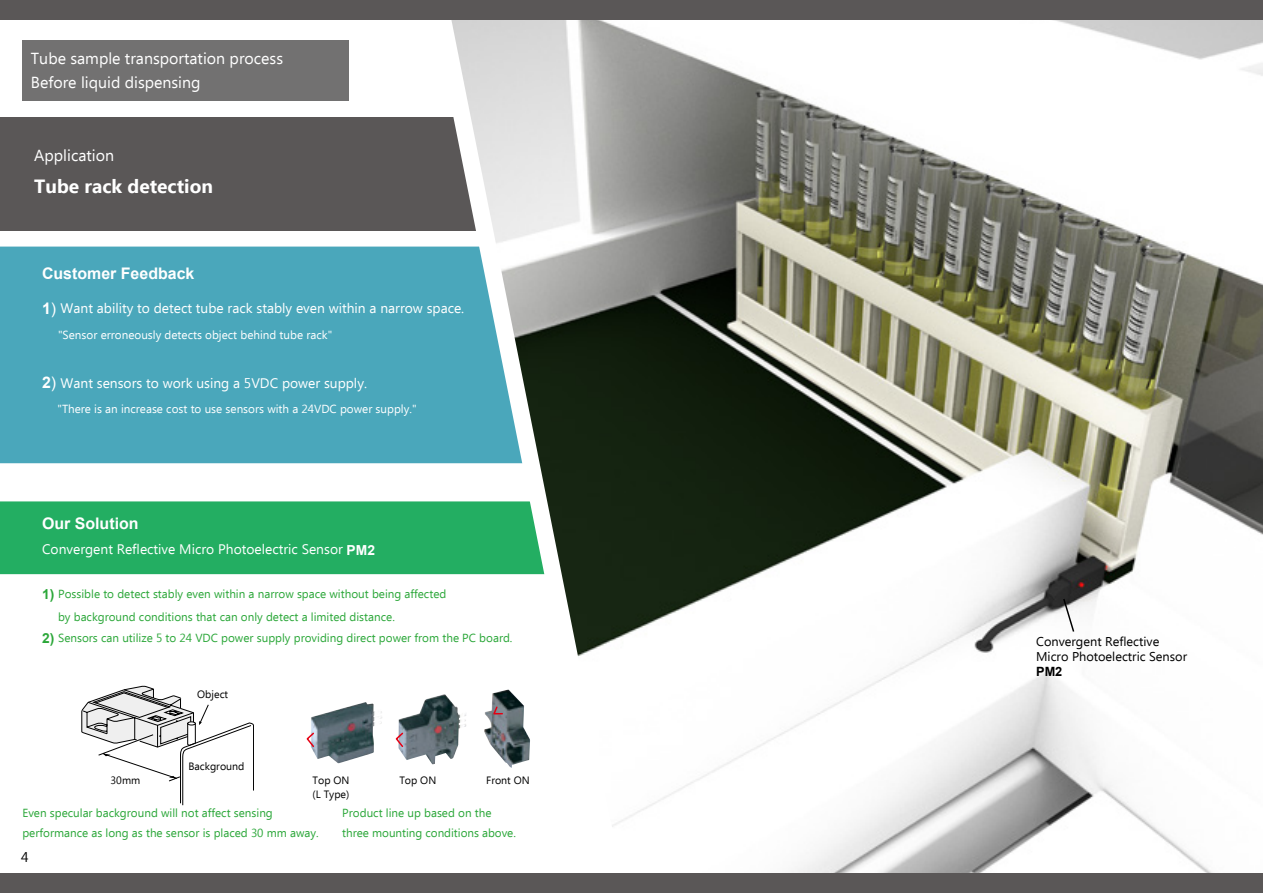
<style>
.page{position:relative;width:1263px;height:893px;background:#fff}
.page>*{position:absolute;margin:0;border:0;box-sizing:border-box;transform-origin:0 0}
.t1{font:700 19.2px "Ebrima";color:#fff}
.t2{font:15.9px/23.4px "Ebrima";color:#fff}
.t3{font:700 15.9px "Arial";color:#fff}
.t4{font:13.8px "Ebrima";color:#fff}
.t5{font:13.8px "Ebrima";color:#000}
.t6{font:12.75px/14.9px "Ebrima";color:#000}
.t7{font:700 12.75px "Arial";color:#000}
.t8{font:11.7px/20.4px "Ebrima";color:#2ba739}
.t9{font:11.7px "Ebrima";color:#fff}
.t10{font:10.65px/13.8px "Ebrima";color:#000}
.s1{font-family:"Arial";font-weight:700;font-size:15.9px}
.s2{font-family:"Arial";font-size:15.9px}
.s3{font-family:"Arial";font-weight:700}
.s4{font-family:"Arial";font-weight:700;font-size:13.8px}
</style>
<div class="page">
<div style="left:0;top:247px;width:433px;height:216px;background:#4aa7bb"></div>
<div style="left:0;top:501px;width:433px;height:73px;background:#23ae62"></div>
<div style="left:0;top:117px;width:795px;height:113px;background:#5a5757"></div>
<img style="left:622px;top:19px;width:641px;height:854px">
<svg style="left:1062px;top:597px;width:13px;height:36px"></svg>
<svg style="left:433px;top:19px;width:189px;height:808px"></svg>
<div style="left:0;top:0;width:1263px;height:19px;background:#5a5757"></div>
<div style="left:0;top:873px;width:1263px;height:20px;background:#5a5757"></div>
<div style="left:22px;top:40px;width:327px;height:61px;background:#727171"></div>
<svg style="left:81px;top:686px;width:173px;height:119px"></svg>
<img style="left:398px;top:694px;width:69px;height:70px">
<img style="left:484px;top:689px;width:46px;height:79px">
<img style="left:311px;top:702px;width:71px;height:61px">
<svg style="left:306px;top:731px;width:9px;height:17px"></svg>
<svg style="left:395px;top:731px;width:10px;height:17px"></svg>
<svg style="left:492px;top:705px;width:12px;height:10px"></svg>
<h2 class="t2" style="left:31px;top:48px;width:254px">Tube sample transportation process<br>Before liquid dispensing</h2>
<h2 class="t2" style="left:34px;top:145px;width:81px">Application</h2>
<h1 class="t1" style="left:34px;top:172px;width:180px">Tube rack detection</h1>
<h2 class="t3" style="left:42px;top:263px;width:154px">Customer Feedback</h2>
<p class="t4" style="left:42px;top:298px;width:424px"><span class="s1">1</span><span class="s2">)</span> Want ability to detect tube rack stably even within a narrow space.</p>
<p class="t9" style="left:58px;top:326px;width:276px">"Sensor erroneously detects object behind tube rack"</p>
<p class="t4" style="left:42px;top:373px;width:326px"><span class="s1">2</span><span class="s2">)</span> Want sensors to work using a 5VDC power supply.</p>
<p class="t9" style="left:57px;top:400px;width:361px">"There is an increase cost to use sensors with a 24VDC power supply."</p>
<h2 class="t3" style="left:42px;top:513px;width:98px">Our Solution</h2>
<p class="t4" style="left:42px;top:540px;width:334px">Convergent Reflective Micro Photoelectric Sensor <span class="s3">PM2</span></p>
<p class="t8" style="left:58px;top:583px;width:390px;line-height:23.1px;text-indent:-16px"><span class="s4">1)</span> Possible to detect stably even within a narrow space without being affected by background conditions that can only detect a limited distance.</p>
<p class="t8" style="left:42px;top:629px;width:472px"><span class="s4">2)</span> Sensors can utilize 5 to 24 VDC power supply providing direct power from the PC board.</p>
<p class="t10" style="left:197px;top:688px;width:32px">Object</p>
<p class="t10" style="left:111px;top:774px;width:31px">30mm</p>
<p class="t10" style="left:188px;top:760px;width:58px">Background</p>
<p class="t10" style="left:313px;top:774px;width:38px">Top ON (L Type)</p>
<p class="t10" style="left:399px;top:774px;width:38px">Top ON</p>
<p class="t10" style="left:486px;top:774px;width:45px">Front ON</p>
<p class="t8" style="left:22px;top:803px;width:298px">Even specular background will not affect sensing performance as long as the sensor is placed 30 mm away.</p>
<p class="t8" style="left:342px;top:803px;width:175px">Product line up based on the three mounting conditions above.</p>
<p class="t5" style="left:21px;top:847px;width:9px">4</p>
<p class="t6" style="left:1036px;top:635px;width:153px">Convergent Reflective<br>Micro Photoelectric Sensor</p>
<p class="t7" style="left:1036px;top:663px;width:28px">PM2</p>
</div>
